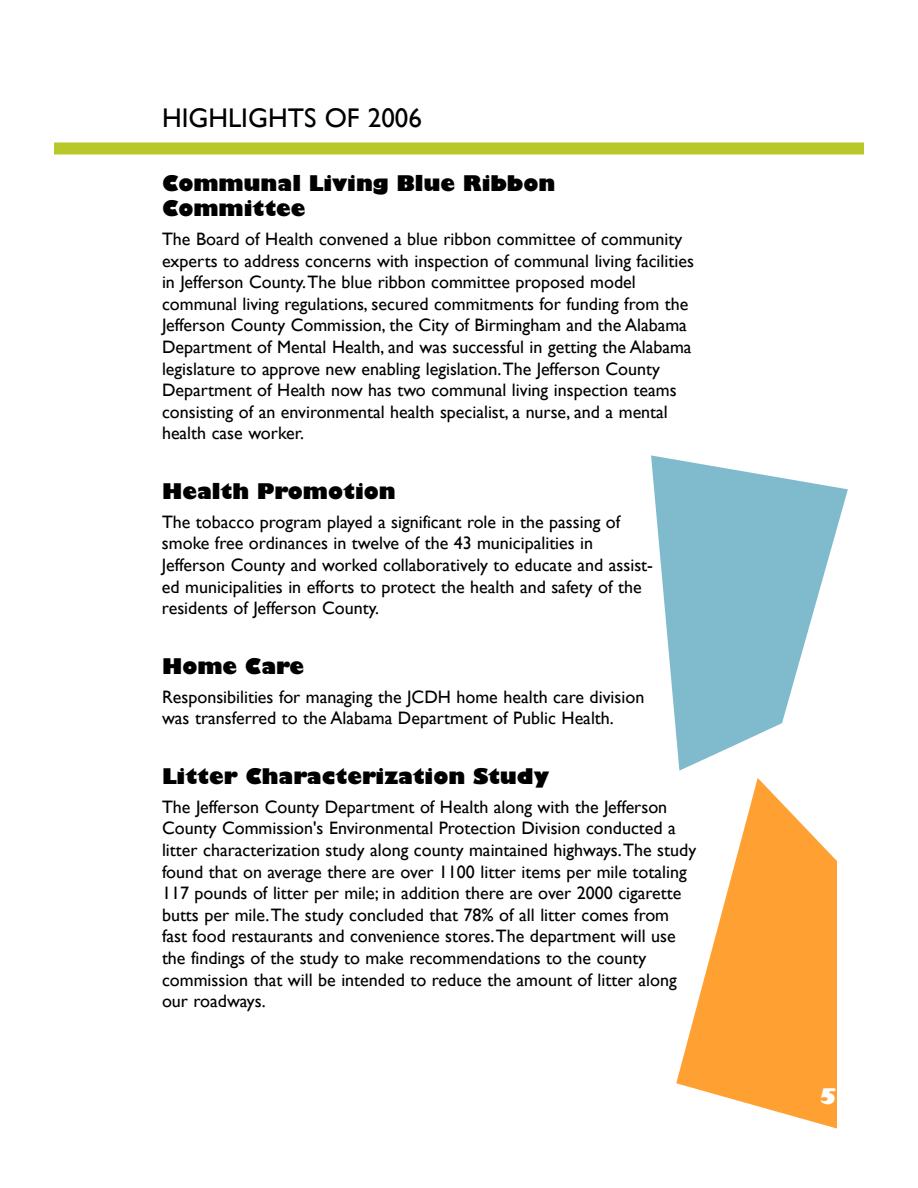
<style>
.page{position:relative;width:918px;height:1188px;background:#fff}
.page>*{position:absolute;margin:0;border:0;box-sizing:border-box;transform-origin:0 0}
.t1{font:27px "Gill Sans";color:#000}
.t2{font:800 21px/25.2px "Gill Sans";color:#000}
.t3{font:800 21px "Gill Sans";color:#fff}
.t4{font:18px/21.6px "Gill Sans";color:#000}
</style>
<div class="page">
<svg style="left:676px;top:778px;width:161px;height:351px;fill:#ffa033"></svg>
<div style="left:54px;top:142px;width:810px;height:12px;background:#b8c729"></div>
<svg style="left:651px;top:455px;width:197px;height:316px;fill:#80bbcd"></svg>
<h1 class="t1" style="left:162px;top:102px;width:261px">HIGHLIGHTS OF 2006</h1>
<p class="t2" style="left:162px;top:171px;width:395px">Communal Living Blue Ribbon<br>Committee</p>
<p class="t4" style="left:162px;top:228px;width:533px">The Board of Health convened a blue ribbon committee of community experts to address concerns with inspection of communal living facilities in Jefferson County.The blue ribbon committee proposed model communal living regulations, secured commitments for funding from the Jefferson County Commission, the City of Birmingham and the Alabama Department of Mental Health, and was successful in getting the Alabama legislature to approve new enabling legislation.The Jefferson County Department of Health now has two communal living inspection teams consisting of an environmental health specialist, a nurse, and a mental health case worker.</p>
<p class="t2" style="left:162px;top:479px;width:235px">Health Promotion</p>
<p class="t4" style="left:162px;top:511px;width:493px">The tobacco program played a significant role in the passing of smoke free ordinances in twelve of the 43 municipalities in Jefferson County and worked collaboratively to educate and assist&shy;ed municipalities in efforts to protect the health and safety of the residents of Jefferson County.</p>
<p class="t2" style="left:162px;top:654px;width:144px">Home Care</p>
<p class="t4" style="left:162px;top:686px;width:484px">Responsibilities for managing the JCDH home health care division was transferred to the Alabama Department of Public Health.</p>
<p class="t2" style="left:162px;top:764px;width:389px">Litter Characterization Study</p>
<p class="t4" style="left:162px;top:796px;width:536px">The Jefferson County Department of Health along with the Jefferson County Commission's Environmental Protection Division conducted a litter characterization study along county maintained highways.The study found that on average there are over 1100 litter items per mile totaling 117 pounds of litter per mile; in addition there are over 2000 cigarette butts per mile.The study concluded that 78% of all litter comes from fast food restaurants and convenience stores.The department will use the findings of the study to make recommendations to the county commission that will be intended to reduce the amount of litter along our roadways.</p>
<p class="t3" style="left:819px;top:1084px;width:19px">5</p>
</div>
